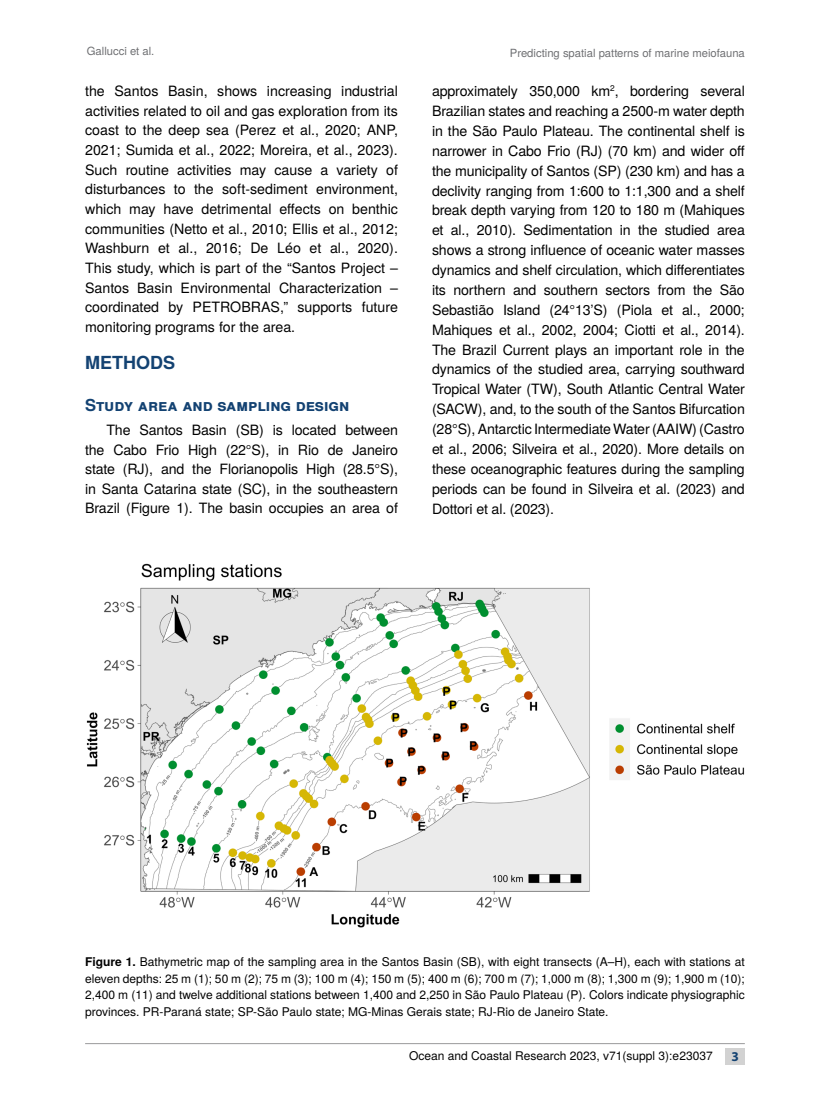
<style>
.page{position:relative;width:830px;height:1106px;background:#fff}
.page>*{position:absolute;margin:0;border:0;box-sizing:border-box;transform-origin:0 0}
.t1{font:700 18px "Te X Gyre Heros";color:#134272}
.t2{font:700 16.5px "Te X Gyre Heros";color:#134272}
.t3{font:14.25px/19.8px "Te X Gyre Heros";letter-spacing:-.01em;color:#000;text-align:justify}
.t4{font:700 13.5px "Myriad Pro";color:#134272}
.t5{font:12px/16.5px "Te X Gyre Heros";color:#000;text-align:justify}
.t6{font:11.25px "Te X Gyre Heros";color:#6d6e71}
.s1{font-weight:700}
</style>
<div class="page">
<hr style="left:85px;top:1043px;width:659px;height:1px;background:#9a9a9b">
<div style="left:725px;top:1048px;width:19px;height:16px;background:#d2d2d2"></div>
<img style="left:86px;top:563px;width:658px;height:365px">
<p class="t6" style="left:87px;top:42px;width:69px">Gallucci et al.</p>
<p class="t3" style="left:85px;top:80px;width:314px">the Santos Basin, shows increasing industrial activities related to oil and gas exploration from its coast to the deep sea (Perez et al., 2020; ANP, 2021; Sumida et al., 2022; Moreira, et al., 2023).<br>Such routine activities may cause a variety of disturbances to the soft-sediment environment, which may have detrimental effects on benthic communities (Netto et al., 2010; Ellis et al., 2012; Washburn et al., 2016; De Léo et al., 2020).<br>This study, which is part of the “Santos Project – Santos Basin Environmental Characterization – coordinated by PETROBRAS,” supports future monitoring programs for the area.</p>
<p class="t1" style="left:85px;top:348px;width:92px">METHODS</p>
<p class="t2" style="left:85px;top:392px;width:265px">Study area and sampling design</p>
<p class="t3" style="left:85px;top:419px;width:314px;text-indent:21px">The Santos Basin (SB) is located between the Cabo Frio High (22°S), in Rio de Janeiro state (RJ), and the Florianopolis High (28.5°S), in Santa Catarina state (SC), in the southeastern Brazil (Figure 1). The basin occupies an area of</p>
<p class="t6" style="left:509px;top:44px;width:236px">Predicting spatial patterns of marine meiofauna</p>
<p class="t3" style="left:432px;top:80px;width:314px">approximately 350,000 km<sup>2</sup>, bordering several Brazilian states and reaching a 2500-m water depth in the São Paulo Plateau. The continental shelf is narrower in Cabo Frio (RJ) (70 km) and wider off the municipality of Santos (SP) (230 km) and has a declivity ranging from 1:600 to 1:1,300 and a shelf break depth varying from 120 to 180 m (Mahiques et al., 2010). Sedimentation in the studied area shows a strong influence of oceanic water masses dynamics and shelf circulation, which differentiates its northern and southern sectors from the São Sebastião Island (24°13’S) (Piola et al., 2000; Mahiques et al., 2002, 2004; Ciotti et al., 2014).<br>The Brazil Current plays an important role in the dynamics of the studied area, carrying southward Tropical Water (TW), South Atlantic Central Water (SACW), and, to the south of the Santos Bifurcation (28°S), Antarctic Intermediate Water (AAIW) (Castro et al., 2006; Silveira et al., 2020). More details on these oceanographic features during the sampling periods can be found in Silveira et al. (2023) and Dottori et al. (2023).</p>
<p class="t5" style="left:85px;top:952px;width:661px"><span class="s1">Figure 1.</span> Bathymetric map of the sampling area in the Santos Basin (SB), with eight transects (A–H), each with stations at eleven depths: 25 m (1); 50 m (2); 75 m (3); 100 m (4); 150 m (5); 400 m (6); 700 m (7); 1,000 m (8); 1,300 m (9); 1,900 m (10); 2,400 m (11) and twelve additional stations between 1,400 and 2,250 in São Paulo Plateau (P). Colors indicate physiographic provinces. PR-Paraná state; SP-São Paulo state; MG-Minas Gerais state; RJ-Rio de Janeiro State.</p>
<p class="t5" style="left:409px;top:1046px;width:305px">Ocean and Coastal Research 2023, v71(suppl 3):e23037</p>
<p class="t4" style="left:731px;top:1048px;width:9px">3</p>
</div>
